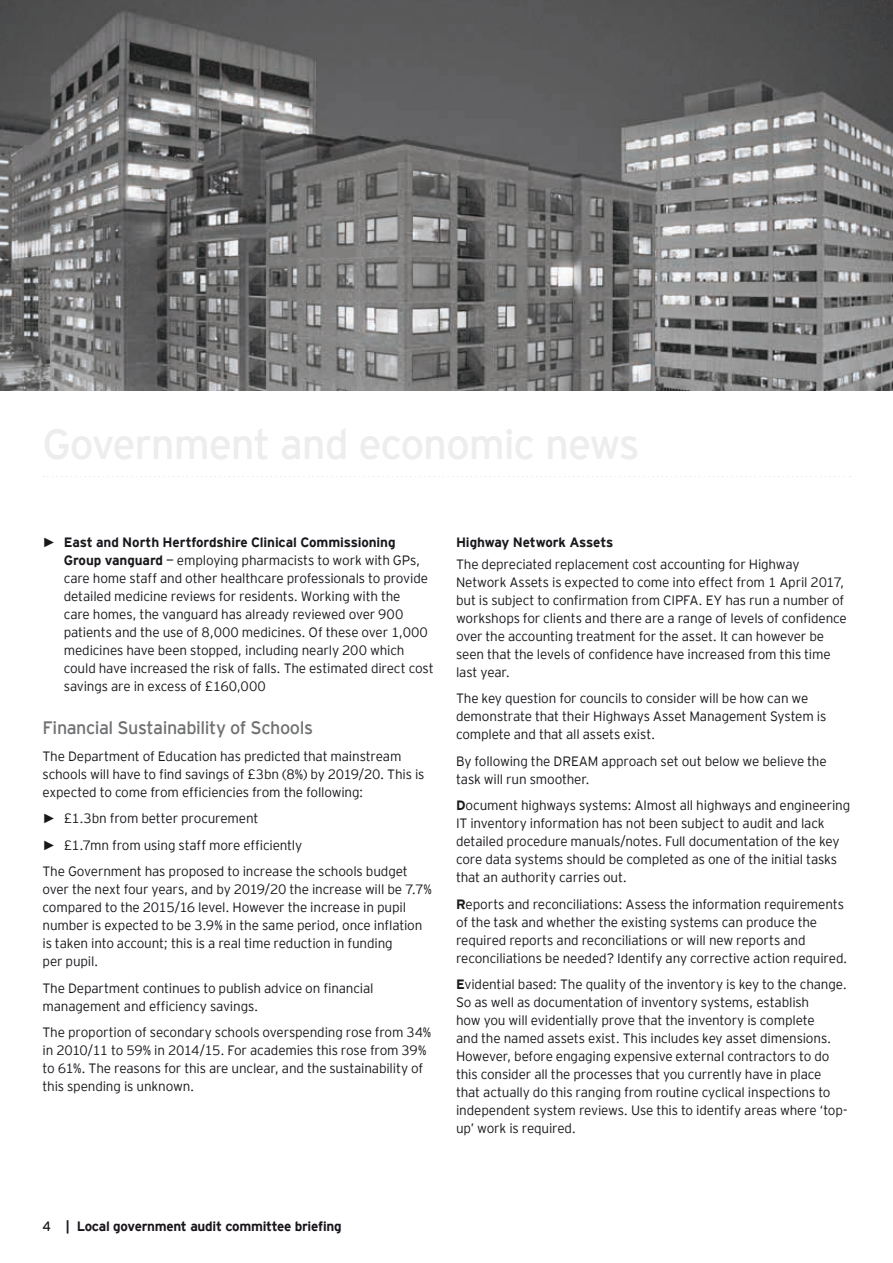
<style>
.page{position:relative;width:893px;height:1263px;background:#fff}
.page>*{position:absolute;margin:0;border:0;box-sizing:border-box;transform-origin:0 0}
.t1{font:18px "EY Interstate";letter-spacing:-.025em;color:#707173}
.t2{font:300 13.5px/18px "EY Interstate";letter-spacing:-.015em;color:#1a171c}
.t3{font:700 13.5px "EY Interstate";letter-spacing:-.02em;color:#1a171c}
.s1{font-family:"Arial";font-weight:700}
.s2{font-weight:700}
.s3{font-weight:400}
</style>
<div class="page">
<svg style="left:43px;top:476px;width:808px;height:1px"></svg>
<img style="left:0;top:0;width:893px;height:390px">
<p class="t2" style="left:64px;top:532px;width:371px;text-indent:-21px"><span class="s1">►</span> <span class="s2">East and North Hertfordshire Clinical Commissioning Group vanguard</span> — employing pharmacists to work with GPs, care home staff and other healthcare professionals to provide detailed medicine reviews for residents. Working with the<br>care homes, the vanguard has already reviewed over 900 patients and the use of 8,000 medicines. Of these over 1,000 medicines have been stopped, including nearly 200 which could have increased the risk of falls. The estimated direct cost savings are in excess of £160,000</p>
<h1 class="t1" style="left:43px;top:715px;width:272px">Financial Sustainability of Schools</h1>
<p class="t2" style="left:43px;top:746px;width:383px">The Department of Education has predicted that mainstream schools will have to find savings of £3bn (8%) by 2019/20. This is expected to come from efficiencies from the following:</p>
<p class="t2" style="left:43px;top:804px;width:367px;line-height:26.5px"><span class="s1">►</span> £1.3bn from better procurement<br><span class="s1">►</span> £1.7mn from using staff more efficiently<br>The Government has proposed to increase the schools budget</p>
<p class="t2" style="left:43px;top:880px;width:391px">over the next four years, and by 2019/20 the increase will be 7.7% compared to the 2015/16 level. However the increase in pupil number is expected to be 3.9% in the same period, once inflation is taken into account; this is a real time reduction in funding<br>per pupil.</p>
<p class="t2" style="left:43px;top:978px;width:333px">The Department continues to publish advice on financial management and efficiency savings.</p>
<p class="t2" style="left:43px;top:1023px;width:390px">The proportion of secondary schools overspending rose from 34% in 2010/11 to 59% in 2014/15. For academies this rose from 39% to 61%. The reasons for this are unclear, and the sustainability of this spending is unknown.</p>
<p class="t3" style="left:456px;top:532px;width:159px">Highway Network Assets</p>
<p class="t2" style="left:456px;top:554px;width:392px">The depreciated replacement cost accounting for Highway Network Assets is expected to come into effect from 1 April 2017, but is subject to confirmation from CIPFA. EY has run a number of workshops for clients and there are a range of levels of confidence over the accounting treatment for the asset. It can however be seen that the levels of confidence have increased from this time last year.</p>
<p class="t2" style="left:456px;top:689px;width:372px">The key question for councils to consider will be how can we demonstrate that their Highways Asset Management System is complete and that all assets exist.</p>
<p class="t2" style="left:456px;top:751px;width:372px">By following the DREAM approach set out below we believe the task will run smoother.</p>
<p class="t2" style="left:456px;top:796px;width:396px"><span class="s2">D</span>ocument highways systems: Almost all highways and engineering IT inventory information has not been subject to audit and lack detailed procedure manuals/notes. Full documentation of the key core data systems should be completed as one of the initial tasks that an authority carries out.</p>
<p class="t2" style="left:456px;top:894px;width:393px"><span class="s2">R</span>eports and reconciliations: Assess the information requirements of the task and whether the existing systems can produce the required reports and reconciliations or will new reports and reconciliations be needed? Identify any corrective action required.</p>
<p class="t2" style="left:456px;top:975px;width:393px"><span class="s2">E</span>vidential based: The quality of the inventory is key to the change.<br>So as well as documentation of inventory systems, establish<br>how you will evidentially prove that the inventory is complete<br>and the named assets exist. This includes key asset dimensions.<br>However, before engaging expensive external contractors to do this consider all the processes that you currently have in place that actually do this ranging from routine cyclical inspections to independent system reviews. Use this to identify areas where ‘top&shy;up’ work is required.</p>
<p class="t3" style="left:43px;top:1217px;width:301px"><span class="s3">4</span> | Local government audit committee briefing</p>
</div>
